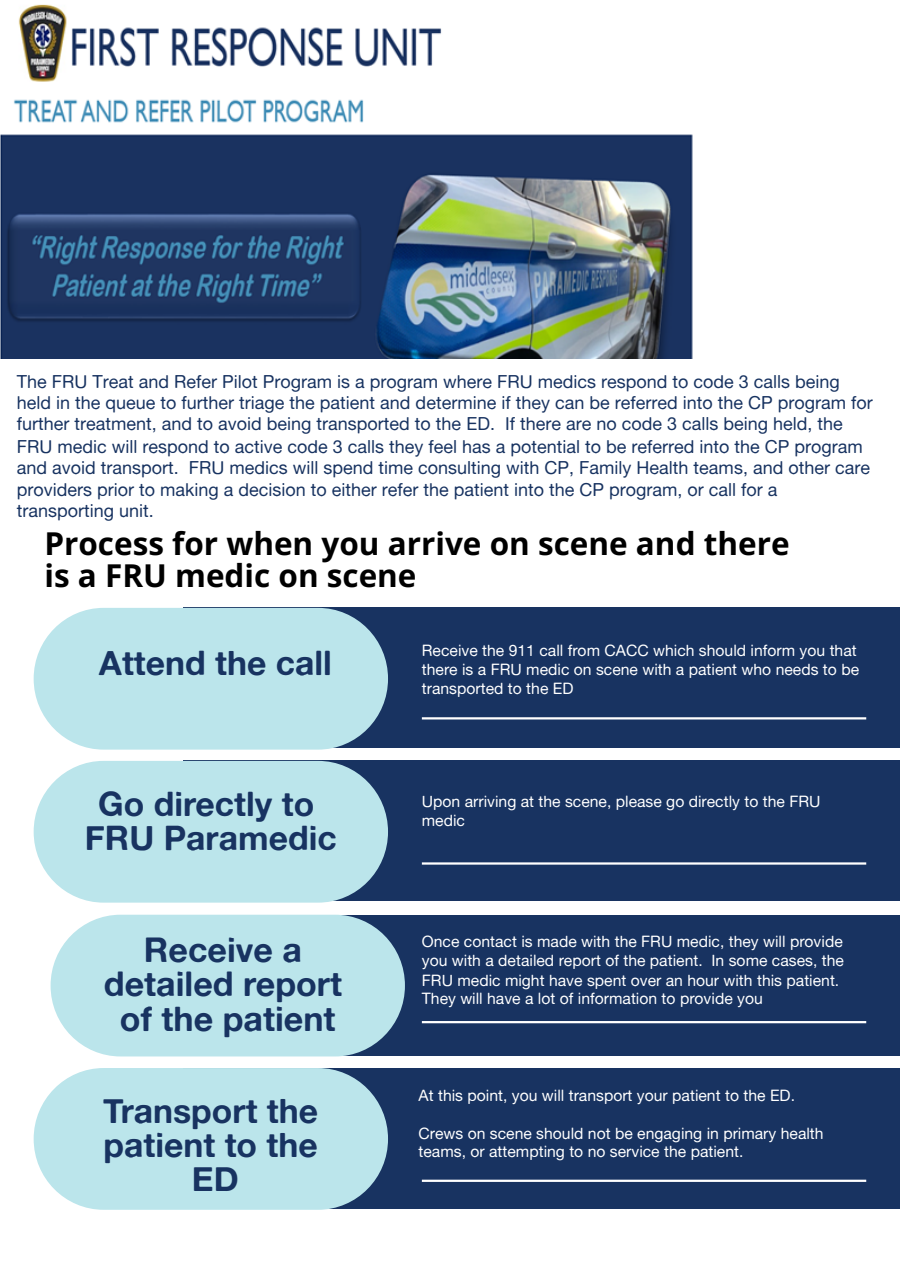
<style>
.page{position:relative;width:900px;height:1272px;background:#fff}
.page>*{position:absolute;margin:0;border:0;box-sizing:border-box;transform-origin:0 0}
.t1{font:34.05px/34.3px "Alte Haas Grotesk Bold";color:#183361;text-align:center}
.t2{font:33.75px/33.8px "Alte Haas Grotesk Bold";color:#183361;text-align:center}
.t3{font:700 31.5px/31.5px "Open Sans";color:#000}
.t4{font:18px/21.6px "Alte Haas Grotesk";color:#183361}
.t5{font:15.75px/19.2px "Alte Haas Grotesk";color:#fff}
</style>
<div class="page">
<div style="left:183px;top:608px;width:717px;height:140px;background:#183361"></div>
<div style="left:183px;top:760px;width:717px;height:141px;background:#183361"></div>
<div style="left:183px;top:915px;width:717px;height:140px;background:#183361"></div>
<div style="left:183px;top:1068px;width:717px;height:140px;background:#183361"></div>
<div style="left:34px;top:608px;width:354px;height:142px;background:#bbe5eb;border-radius:70px"></div>
<div style="left:34px;top:761px;width:354px;height:142px;background:#bbe5eb;border-radius:70px"></div>
<div style="left:51px;top:915px;width:354px;height:141px;background:#bbe5eb;border-radius:70px"></div>
<div style="left:34px;top:1068px;width:354px;height:142px;background:#bbe5eb;border-radius:70px"></div>
<hr style="left:422px;top:717px;width:444px;height:2px;background:#fff">
<hr style="left:422px;top:862px;width:444px;height:3px;background:#fff">
<hr style="left:422px;top:1021px;width:444px;height:2px;background:#fff">
<hr style="left:422px;top:1180px;width:444px;height:2px;background:#fff">
<img style="left:0;top:4px;width:693px;height:355px">
<p class="t4" style="left:17px;top:370px;width:857px">The FRU Treat and Refer Pilot Program is a program where FRU medics respond to code 3 calls being held in the queue to further triage the patient and determine if they can be referred into the CP program for further treatment, and to avoid being transported to the ED. If there are no code 3 calls being held, the FRU medic will respond to active code 3 calls they feel has a potential to be referred into the CP program and avoid transport. FRU medics will spend time consulting with CP, Family Health teams, and other care providers prior to making a decision to either refer the patient into the CP program, or call for a transporting unit.</p>
<p class="t3" style="left:44px;top:527px;width:747px">Process for when you arrive on scene and there is a FRU medic on scene</p>
<p class="t2" style="left:99px;top:645px;width:235px">Attend the call</p>
<p class="t2" style="left:85px;top:786px;width:253px">Go directly to<br>FRU Paramedic</p>
<p class="t1" style="left:104px;top:932px;width:240px">Receive a detailed report of the patient</p>
<p class="t2" style="left:103px;top:1094px;width:217px">Transport the patient to the<br>ED</p>
<p class="t5" style="left:422px;top:640px;width:439px">Receive the 911 call from CACC which should inform you that there is a FRU medic on scene with a patient who needs to be transported to the ED</p>
<p class="t5" style="left:422px;top:792px;width:400px">Upon arriving at the scene, please go directly to the FRU medic</p>
<p class="t5" style="left:422px;top:932px;width:424px;line-height:18.8px">Once contact is made with the FRU medic, they will provide you with a detailed report of the patient. In some cases, the FRU medic might have spent over an hour with this patient.<br>They will have a lot of information to provide you</p>
<p class="t5" style="left:418px;top:1085px;width:378px">At this point, you will transport your patient to the ED.</p>
<p class="t5" style="left:418px;top:1124px;width:407px;line-height:18px">Crews on scene should not be engaging in primary health teams, or attempting to no service the patient.</p>
</div>
